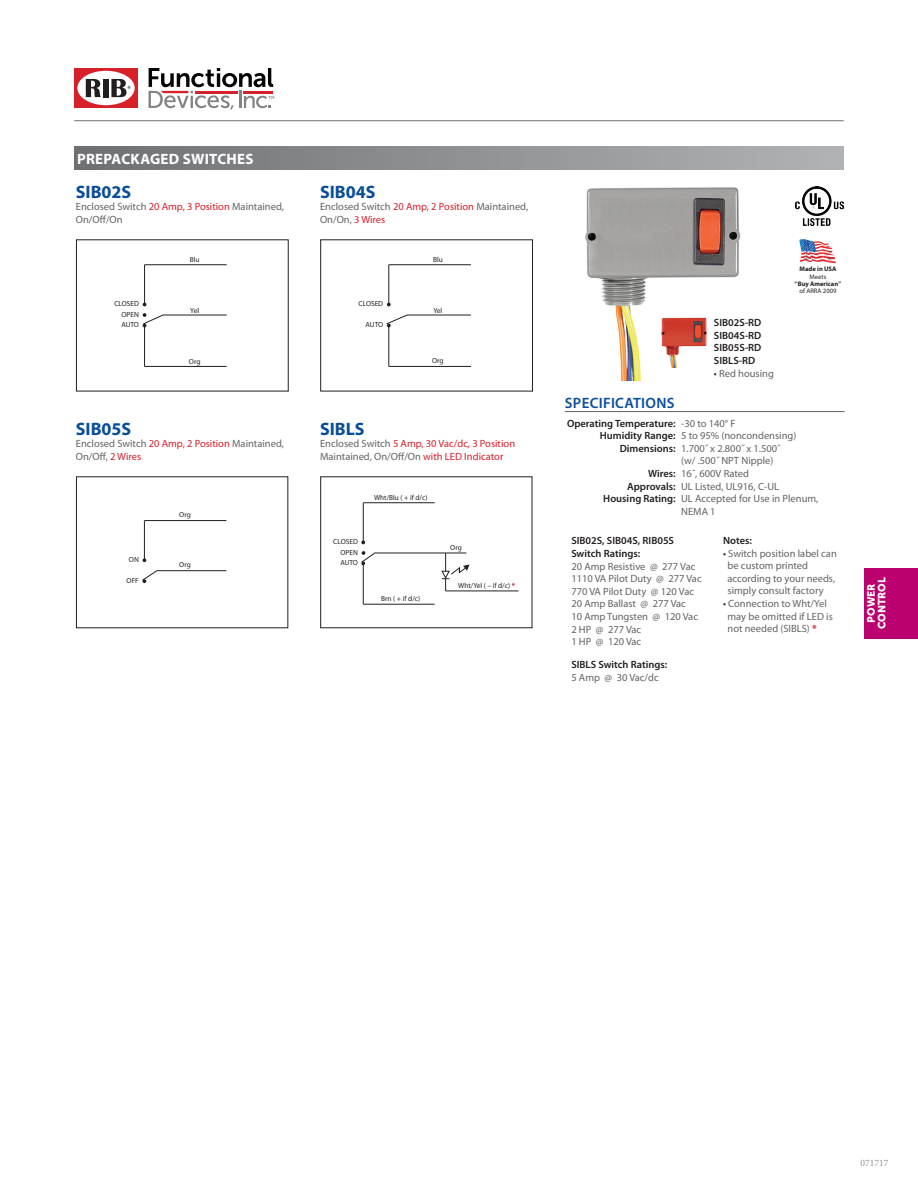
<style>
.page{position:relative;width:918px;height:1188px;background:#fff}
.page>*{position:absolute;margin:0;border:0;box-sizing:border-box;transform-origin:0 0}
.t1{font:700 18px "Myriad Pro";color:#0a4e9a}
.t2{font:700 15px "Myriad Pro";letter-spacing:.02em;color:#fff}
.t3{font:600 15px "Myriad Pro";letter-spacing:.02em;color:#0a4e9a}
.t4{font:10.5px/12.6px "Myriad Pro";color:#636366}
.t5{font:600 10.5px "Myriad Pro";color:#231f20}
.t6{font:10.5px/12.6px "Myriad Pro";color:#d5202a}
.t7{font:10.5px/10.5px "Museo Sans 900";color:#fff;text-align:center}
.t8{font:9.75px "Minion Pro";color:#939598}
.t9{font:7.35px/10.5px "Myriad Pro";color:#231f20;text-align:justify}
.t10{font:700 6.6px/8.4px "Myriad Pro";color:#231f20;text-align:center}
.s1{color:#d5202a}
.s2{color:#636366}
.s3{font-weight:700;color:#b90f36}
.s4{color:#231f20}
.s5{font-weight:400}
.s6{font-family:"Adobe Garamond Pro"}
.s7{font-weight:700;color:#d5202a}
</style>
<div class="page">
<div style="left:74px;top:68px;width:64px;height:40px;background:#d6202a"></div>
<div style="left:77px;top:71px;width:58px;height:34px;background:#fff;border-radius:50%"></div>
<svg style="left:86px;top:79px;width:15px;height:18px"></svg>
<div style="left:103px;top:79px;width:5px;height:18px;background:#211e1e"></div>
<svg style="left:111px;top:79px;width:20px;height:18px"></svg>
<svg style="left:149px;top:68px;width:125px;height:42px"></svg>
<hr style="left:74px;top:120px;width:770px;height:1px;background:#6f7073">
<div style="left:864px;top:568px;width:54px;height:70px;background:#bb016f"></div>
<div style="left:76px;top:240px;width:213px;height:151px;border:1px solid #231f20"></div>
<svg style="left:143px;top:313px;width:84px;height:14px"></svg>
<hr style="left:144px;top:265px;width:1px;height:40px;background:#231f20">
<hr style="left:145px;top:264px;width:82px;height:1px;background:#231f20">
<hr style="left:144px;top:327px;width:1px;height:39px;background:#231f20">
<hr style="left:145px;top:366px;width:82px;height:1px;background:#231f20">
<hr style="left:144px;top:521px;width:1px;height:39px;background:#231f20">
<hr style="left:144px;top:520px;width:82px;height:1px;background:#231f20">
<svg style="left:142px;top:570px;width:85px;height:13px"></svg>
<img style="left:585px;top:187px;width:156px;height:194px">
<img style="left:652px;top:316px;width:65px;height:52px">
<div style="left:320px;top:240px;width:213px;height:151px;border:1px solid #231f20"></div>
<svg style="left:386px;top:314px;width:85px;height:13px"></svg>
<hr style="left:389px;top:265px;width:1px;height:40px;background:#231f20">
<hr style="left:389px;top:264px;width:82px;height:1px;background:#231f20">
<hr style="left:389px;top:327px;width:1px;height:39px;background:#231f20">
<hr style="left:389px;top:366px;width:82px;height:1px;background:#231f20">
<div style="left:320px;top:477px;width:212px;height:151px;border:1px solid #231f20"></div>
<hr style="left:363px;top:503px;width:1px;height:39px;background:#231f20">
<hr style="left:363px;top:502px;width:72px;height:1px;background:#231f20">
<hr style="left:363px;top:565px;width:1px;height:39px;background:#231f20">
<hr style="left:363px;top:604px;width:72px;height:1px;background:#231f20">
<hr style="left:374px;top:553px;width:92px;height:1px;background:#231f20">
<hr style="left:446px;top:591px;width:72px;height:1px;background:#231f20">
<svg style="left:441px;top:553px;width:29px;height:38px"></svg>
<svg style="left:361px;top:551px;width:14px;height:14px"></svg>
<img style="left:796px;top:187px;width:47px;height:38px">
<svg style="left:800px;top:239px;width:36px;height:24px"></svg>
<hr style="left:565px;top:411px;width:280px;height:1px;background:#636366">
<div style="left:74px;top:147px;width:769px;height:22px;background:linear-gradient(to right,#6e7073,#b1b2b6)"></div>
<p class="t2" style="left:77px;top:149px;width:178px">PREPACKAGED SWITCHES</p>
<p class="t1" style="left:76px;top:180px;width:57px">SIB02S</p>
<p class="t4" style="left:76px;top:200px;width:210px">Enclosed Switch <span class="s1">20 Amp, 3 Position</span> Maintained,<br>On/Off/On</p>
<p class="t9" style="left:121px;top:299px;width:19px;text-indent:-7px">CLOSED OPEN AUTO</p>
<p class="t9" style="left:190px;top:255px;width:11px">Blu</p>
<p class="t9" style="left:190px;top:305px;width:10px">Yel</p>
<p class="t9" style="left:189px;top:356px;width:13px">Org</p>
<p class="t1" style="left:76px;top:417px;width:57px">SIB05S</p>
<p class="t4" style="left:76px;top:437px;width:210px">Enclosed Switch <span class="s1">20 Amp, 2 Position</span> Maintained,<br>On/Off, <span class="s1">2 Wires</span></p>
<p class="t9" style="left:129px;top:554px;width:11px">ON</p>
<p class="t9" style="left:127px;top:575px;width:14px">OFF</p>
<p class="t9" style="left:179px;top:509px;width:13px">Org</p>
<p class="t9" style="left:179px;top:559px;width:13px">Org</p>
<p class="t1" style="left:320px;top:180px;width:57px">SIB04S</p>
<p class="t4" style="left:320px;top:200px;width:210px">Enclosed Switch <span class="s1">20 Amp, 2 Position</span> Maintained,<br>On/On, <span class="s1">3 Wires</span></p>
<p class="t9" style="left:359px;top:299px;width:26px">CLOSED</p>
<p class="t9" style="left:366px;top:320px;width:19px">AUTO</p>
<p class="t9" style="left:433px;top:255px;width:11px">Blu</p>
<p class="t9" style="left:433px;top:305px;width:10px">Yel</p>
<p class="t9" style="left:432px;top:355px;width:13px">Org</p>
<p class="t1" style="left:320px;top:417px;width:46px">SIBLS</p>
<p class="t6" style="left:320px;top:437px;width:197px"><span class="s2">Enclosed Switch</span> 5 Amp, 30 Vac/dc, 3 Position<br><span class="s2">Maintained, On/Off/On</span> with LED Indicator</p>
<p class="t9" style="left:340px;top:536px;width:19px;text-indent:-7px">CLOSED OPEN AUTO</p>
<p class="t9" style="left:374px;top:493px;width:55px">Wht/Blu ( + if d/c)</p>
<p class="t9" style="left:381px;top:593px;width:41px">Brn ( + if d/c)</p>
<p class="t9" style="left:450px;top:542px;width:13px">Org</p>
<p class="t9" style="left:458px;top:581px;width:58px">Wht/Yel ( – if d/c) <span class="s3">*</span></p>
<p class="t3" style="left:565px;top:393px;width:111px">SPECIFICATIONS</p>
<p class="t5" style="left:714px;top:316px;width:49px">SIB02S-RD</p>
<p class="t5" style="left:714px;top:329px;width:49px">SIB04S-RD</p>
<p class="t5" style="left:714px;top:341px;width:49px">SIB05S-RD</p>
<p class="t5" style="left:714px;top:354px;width:43px">SIBLS-RD</p>
<p class="t4" style="left:714px;top:367px;width:61px"><span class="s4">•</span> Red housing</p>
<p class="t10" style="left:799px;top:264px;width:39px">Made in USA<br><span class="s5">Meets</span></p>
<p class="t10" style="left:795px;top:280px;width:48px;line-height:7.1px"><span class="s6">“</span>Buy American<span class="s6">” </span><span class="s5">of ARRA 2009</span></p>
<p class="t5" style="left:567px;top:416px;width:110px">Operating Temperature:</p>
<p class="t5" style="left:600px;top:429px;width:77px">Humidity Range:</p>
<p class="t5" style="left:620px;top:442px;width:58px">Dimensions:</p>
<p class="t5" style="left:648px;top:467px;width:29px">Wires:</p>
<p class="t5" style="left:627px;top:479px;width:50px">Approvals:</p>
<p class="t5" style="left:603px;top:492px;width:74px">Housing Rating:</p>
<p class="t4" style="left:681px;top:417px;width:139px">-30 to 140° F<br>5 to 95% (noncondensing)<br>1.700˝ x 2.800˝ x 1.500˝<br>(w/ .500˝ NPT Nipple)<br>16˝, 600V Rated<br>UL Listed, UL916, C-UL<br>UL Accepted for Use in Plenum,<br>NEMA 1</p>
<p class="t5" style="left:571px;top:534px;width:104px">SIB02S, SIB04S, RIB05S</p>
<p class="t5" style="left:571px;top:547px;width:70px">Switch Ratings:</p>
<p class="t4" style="left:571px;top:560px;width:126px">20 Amp Resistive @ 277 Vac</p>
<p class="t4" style="left:571px;top:572px;width:132px">1110 VA Pilot Duty @ 277 Vac</p>
<p class="t4" style="left:571px;top:585px;width:124px">770 VA Pilot Duty @ 120 Vac</p>
<p class="t4" style="left:571px;top:597px;width:116px">20 Amp Ballast @ 277 Vac</p>
<p class="t4" style="left:571px;top:610px;width:128px">10 Amp Tungsten @ 120 Vac</p>
<p class="t4" style="left:571px;top:623px;width:71px">2 HP @ 277 Vac</p>
<p class="t4" style="left:571px;top:635px;width:71px">1 HP @ 120 Vac</p>
<p class="t5" style="left:571px;top:658px;width:98px">SIBLS Switch Ratings:</p>
<p class="t4" style="left:571px;top:671px;width:89px">5 Amp @ 30 Vac/dc</p>
<p class="t5" style="left:723px;top:534px;width:30px">Notes:</p>
<p class="t4" style="left:728px;top:547px;width:111px;text-indent:-4px"><span class="s4">•</span> Switch position label can be custom printed according to your needs, simply consult factory</p>
<p class="t4" style="left:728px;top:597px;width:107px;text-indent:-4px"><span class="s4">•</span> Connection to Wht/Yel may be omitted if LED is not needed (SIBLS) <span class="s7">*</span></p>
<p class="t7" style="left:866px;top:629px;width:54px;rotate:-90deg">POWER<br>CONTROL</p>
<p class="t8" style="left:861px;top:1157px;width:30px">071717</p>
</div>
